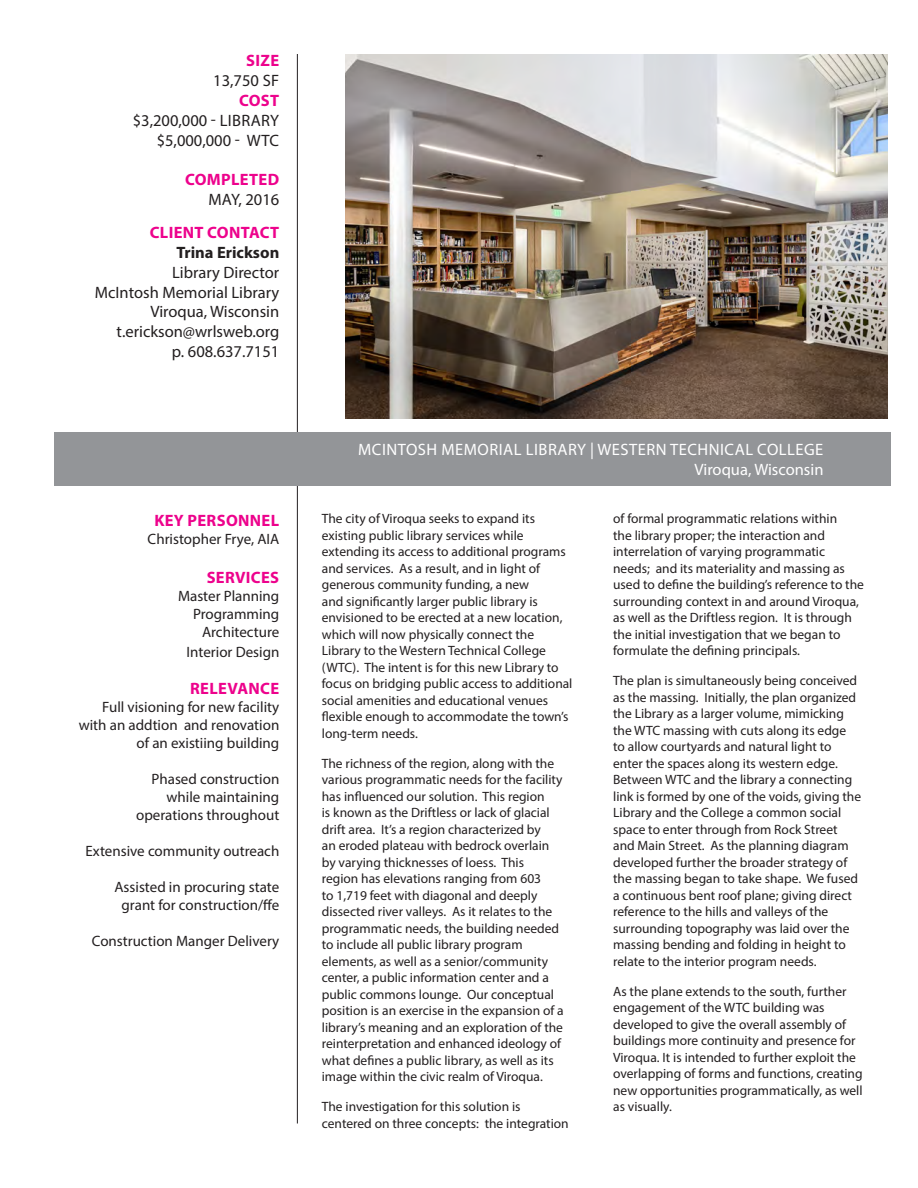
<style>
.page{position:relative;width:918px;height:1188px;background:#fff}
.page>*{position:absolute;margin:0;border:0;box-sizing:border-box;transform-origin:0 0}
.Paragraph_Style_9{font:16.5px "Myriad Pro";color:#231f20}
.project_side_bar_hea{font:700 16.5px "Myriad Pro";letter-spacing:.02em;color:#ed028c}
.project_side_bar_cop{font:16.5px "Myriad Pro";letter-spacing:.03em;color:#fff}
.project_side_bar_hea-2{font:16.5px "Myriad Pro";color:#231f20}
.project_side_bar_cop-2{font:16.5px "Myriad Pro";color:#fff}
.Paragraph_Style_9-2{font:700 16.5px "Myriad Pro";color:#231f20}
.Paragraph_Style_9-3{font:15px/18px "Myriad Pro";color:#231f20;text-align:right}
.project_side_bar_hea-3{font:15px "Myriad Pro";color:#231f20}
.body_content{font:13.5px/16.5px "Myriad Pro";color:#231f20}
</style>
<div class="page">
<hr style="left:297px;top:54px;width:1px;height:1070px;background:#231f20">
<div style="left:54px;top:432px;width:837px;height:54px;background:#939598"></div>
<img style="left:345px;top:54px;width:542px;height:364px">
<p class="project_side_bar_hea" style="left:246px;top:50px;width:34px">SIZE</p>
<p class="project_side_bar_hea-2" style="left:213px;top:70px;width:67px">13,750 SF</p>
<p class="project_side_bar_hea" style="left:239px;top:90px;width:42px">COST</p>
<p class="project_side_bar_hea-2" style="left:133px;top:110px;width:148px">$3,200,000 - LIBRARY</p>
<p class="project_side_bar_hea-2" style="left:157px;top:130px;width:124px">$5,000,000 - WTC</p>
<p class="project_side_bar_hea" style="left:185px;top:169px;width:96px">COMPLETED</p>
<p class="Paragraph_Style_9" style="left:208px;top:189px;width:72px">MAY, 2016</p>
<p class="project_side_bar_hea" style="left:150px;top:222px;width:131px">CLIENT CONTACT</p>
<p class="Paragraph_Style_9-2" style="left:176px;top:242px;width:104px">Trina Erickson</p>
<p class="Paragraph_Style_9" style="left:172px;top:262px;width:109px">Library Director</p>
<p class="Paragraph_Style_9" style="left:95px;top:282px;width:186px">McIntosh Memorial Library</p>
<p class="Paragraph_Style_9" style="left:150px;top:302px;width:130px">Viroqua, Wisconsin</p>
<p class="Paragraph_Style_9" style="left:117px;top:322px;width:164px">t.erickson@wrlsweb.org</p>
<p class="Paragraph_Style_9" style="left:172px;top:341px;width:109px">p. 608.637.7151</p>
<p class="project_side_bar_hea" style="left:154px;top:509px;width:126px">KEY PERSONNEL</p>
<p class="project_side_bar_hea-3" style="left:148px;top:529px;width:133px">Christopher Frye, AIA</p>
<p class="project_side_bar_hea" style="left:207px;top:567px;width:74px">SERVICES</p>
<p class="project_side_bar_hea-3" style="left:178px;top:587px;width:103px">Master Planning</p>
<p class="project_side_bar_hea-3" style="left:193px;top:605px;width:88px">Programming</p>
<p class="project_side_bar_hea-3" style="left:202px;top:623px;width:79px">Architecture</p>
<p class="project_side_bar_hea-3" style="left:187px;top:643px;width:94px">Interior Design</p>
<p class="project_side_bar_hea" style="left:190px;top:677px;width:91px">RELEVANCE</p>
<p class="Paragraph_Style_9-3" style="left:79px;top:697px;width:202px">Full visioning for new facility with an addtion and renovation of an existiing building</p>
<p class="Paragraph_Style_9-3" style="left:136px;top:769px;width:145px">Phased construction while maintaining operations throughout</p>
<p class="Paragraph_Style_9-3" style="left:86px;top:841px;width:195px">Extensive community outreach</p>
<p class="Paragraph_Style_9-3" style="left:115px;top:877px;width:166px;text-align:center">Assisted in procuring state grant for construction/ffe</p>
<p class="Paragraph_Style_9-3" style="left:92px;top:931px;width:189px">Construction Manger Delivery</p>
<p class="project_side_bar_cop" style="left:358px;top:440px;width:467px">MCINTOSH MEMORIAL LIBRARY | WESTERN TECHNICAL COLLEGE</p>
<p class="project_side_bar_cop-2" style="left:695px;top:459px;width:130px">Viroqua, Wisconsin</p>
<p class="body_content" style="left:322px;top:510px;width:252px">The city of Viroqua seeks to expand its existing public library services while extending its access to additional programs and services. As a result, and in light of generous community funding, a new<br>and significantly larger public library is envisioned to be erected at a new location, which will now physically connect the Library to the Western Technical College (WTC). The intent is for this new Library to focus on bridging public access to additional social amenities and educational venues flexible enough to accommodate the town’s long-term needs.</p>
<p class="body_content" style="left:322px;top:755px;width:243px">The richness of the region, along with the various programmatic needs for the facility has influenced our solution. This region<br>is known as the Driftless or lack of glacial drift area. It’s a region characterized by<br>an eroded plateau with bedrock overlain by varying thicknesses of loess. This region has elevations ranging from 603<br>to 1,719 feet with diagonal and deeply dissected river valleys. As it relates to the programmatic needs, the building needed to include all public library program elements, as well as a senior/community center, a public information center and a public commons lounge. Our conceptual position is an exercise in the expansion of a library’s meaning and an exploration of the reinterpretation and enhanced ideology of what defines a public library, as well as its image within the civic realm of Viroqua.</p>
<p class="body_content" style="left:322px;top:1098px;width:248px">The investigation for this solution is centered on three concepts: the integration</p>
<p class="body_content" style="left:613px;top:510px;width:252px">of formal programmatic relations within<br>the library proper; the interaction and interrelation of varying programmatic needs; and its materiality and massing as used to define the building’s reference to the surrounding context in and around Viroqua, as well as the Driftless region. It is through the initial investigation that we began to formulate the defining principals.</p>
<p class="body_content" style="left:613px;top:672px;width:249px">The plan is simultaneously being conceived as the massing. Initially, the plan organized the Library as a larger volume, mimicking the WTC massing with cuts along its edge to allow courtyards and natural light to enter the spaces along its western edge.<br>Between WTC and the library a connecting link is formed by one of the voids, giving the Library and the College a common social space to enter through from Rock Street and Main Street. As the planning diagram developed further the broader strategy of the massing began to take shape. We fused a continuous bent roof plane; giving direct reference to the hills and valleys of the surrounding topography was laid over the massing bending and folding in height to relate to the interior program needs.</p>
<p class="body_content" style="left:613px;top:983px;width:251px">As the plane extends to the south, further engagement of the WTC building was developed to give the overall assembly of buildings more continuity and presence for Viroqua. It is intended to further exploit the overlapping of forms and functions, creating new opportunities programmatically, as well as visually.</p>
</div>
